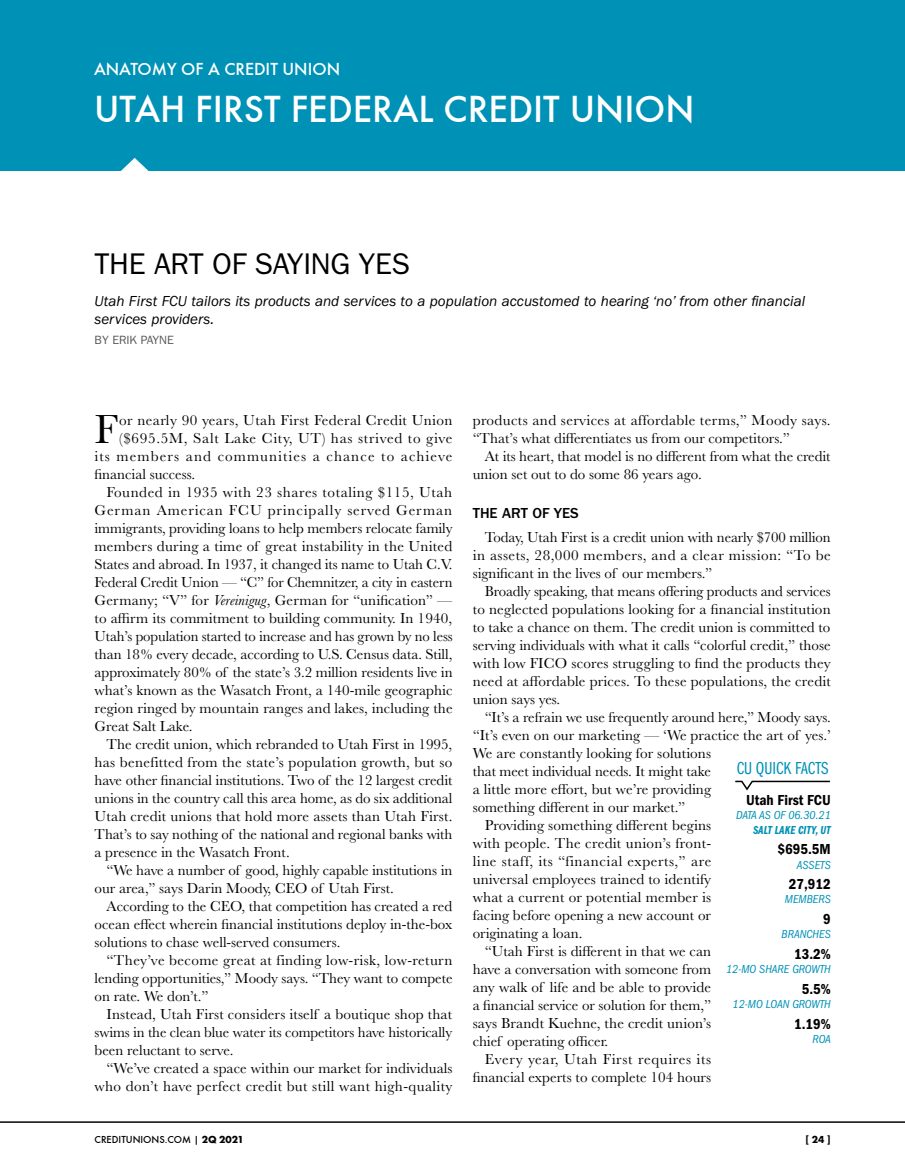
<style>
.page{position:relative;width:905px;height:1175px;background:#fff}
.page>*{position:absolute;margin:0;border:0;box-sizing:border-box;transform-origin:0 0}
.t1{font:42.15px "Baskerville MT Std";color:#000}
.t2{font:39px "Futura T Medium";color:#fff}
.t3{font:30px "ITC Franklin Gothic Std";letter-spacing:-.01em;color:#000}
.t4{font:18px "Futura T Medium";color:#fff}
.t5{font:18px "ITC Franklin Gothic Std Bk Cp";color:#0092b6}
.t6{font:15px/18px "Baskerville MT Std";color:#000}
.t7{font:15px "Baskerville MT Std";letter-spacing:.025em;color:#000}
.t8{font:15px "Baskerville MT Std";letter-spacing:.02em;color:#000}
.t9{font:italic 15px/18px "ITC Franklin Gothic Std";color:#000}
.t10{font:15px "Baskerville MT Std";letter-spacing:.04em;color:#000}
.t11{font:15px "Baskerville MT Std";letter-spacing:.035em;color:#000}
.t12{font:15px "Baskerville MT Std";letter-spacing:.045em;color:#000}
.t13{font:15px "Baskerville MT Std";letter-spacing:.07em;color:#000}
.t14{font:15px "Baskerville MT Std";letter-spacing:.06em;color:#000}
.t15{font:15px "ITC Franklin Gothic Std Dm Cd";color:#000}
.t16{font:500 15px "ITC Franklin Gothic Std";color:#000}
.t17{font:italic condensed 12px "ITC Franklin Gothic Std";color:#0092b6}
.t18{font:12px "ITC Franklin Gothic Std Dm Cp It";color:#0092b6}
.t19{font:12px "ITC Franklin Gothic Std";color:#58595b}
.t20{font:10.5px "Futura T Medium";color:#000}
.t21{font:10.5px "Futura T Bold";color:#000}
.s1{font-family:"Baskerville";font-style:italic}
.s2{font-family:"Futura T Bold"}
</style>
<div class="page">
<hr style="left:0;top:1121px;width:904px;height:1px;background:#000">
<div style="left:0;top:0;width:904px;height:170px;background:#0092b6"></div>
<svg style="left:110px;top:158px;width:50px;height:13px"></svg>
<svg style="left:735px;top:780px;width:95px;height:11px"></svg>
<p class="t4" style="left:94px;top:58px;width:247px">ANATOMY OF A CREDIT UNION</p>
<h2 class="t2" style="left:94px;top:86px;width:602px">UTAH FIRST FEDERAL CREDIT UNION</h2>
<h3 class="t3" style="left:95px;top:247px;width:317px">THE ART OF SAYING YES</h3>
<p class="t9" style="left:95px;top:292px;width:712px">Utah First FCU tailors its products and services to a population accustomed to hearing ‘no’ from other financial services providers.</p>
<p class="t19" style="left:95px;top:333px;width:81px">BY ERIK PAYNE</p>
<h1 class="t1" style="left:95px;top:405px;width:25px">F</h1>
<p class="t7" style="left:119px;top:411px;width:335px">or nearly 90 years, Utah First Federal Credit Union</p>
<p class="t12" style="left:119px;top:429px;width:335px">($695.5M, Salt Lake City, UT) has strived to give</p>
<p class="t13" style="left:95px;top:447px;width:359px">its members and communities a chance to achieve</p>
<p class="t6" style="left:95px;top:465px;width:102px">financial success.</p>
<p class="t11" style="left:107px;top:483px;width:347px">Founded in 1935 with 23 shares totaling $115, Utah</p>
<p class="t14" style="left:95px;top:501px;width:359px">German American FCU principally served German</p>
<p class="t6" style="left:95px;top:519px;width:359px">immigrants, providing loans to help members relocate family</p>
<p class="t8" style="left:95px;top:537px;width:359px">members during a time of great instability in the United</p>
<p class="t6" style="left:95px;top:555px;width:359px">States and abroad. In 1937, it changed its name to Utah C.V.</p>
<p class="t6" style="left:95px;top:573px;width:359px">Federal Credit Union — “C” for Chemnitzer, a city in eastern</p>
<p class="t6" style="left:95px;top:591px;width:359px">Germany; “V” for <span class="s1">Vereinigug</span>, German for “unification” —</p>
<p class="t6" style="left:95px;top:609px;width:359px">to affirm its commitment to building community. In 1940,</p>
<p class="t6" style="left:95px;top:627px;width:359px">Utah’s population started to increase and has grown by no less</p>
<p class="t6" style="left:95px;top:645px;width:359px">than 18% every decade, according to U.S. Census data. Still,</p>
<p class="t6" style="left:95px;top:663px;width:359px">approximately 80% of the state’s 3.2 million residents live in</p>
<p class="t6" style="left:95px;top:681px;width:359px">what’s known as the Wasatch Front, a 140-mile geographic</p>
<p class="t6" style="left:95px;top:699px;width:359px">region ringed by mountain ranges and lakes, including the</p>
<p class="t6" style="left:95px;top:717px;width:100px">Great Salt Lake.</p>
<p class="t6" style="left:107px;top:735px;width:347px">The credit union, which rebranded to Utah First in 1995,</p>
<p class="t8" style="left:95px;top:753px;width:359px">has benefitted from the state’s population growth, but so</p>
<p class="t6" style="left:95px;top:771px;width:359px">have other financial institutions. Two of the 12 largest credit</p>
<p class="t6" style="left:95px;top:789px;width:359px">unions in the country call this area home, as do six additional</p>
<p class="t6" style="left:95px;top:807px;width:359px">Utah credit unions that hold more assets than Utah First.</p>
<p class="t6" style="left:95px;top:825px;width:359px">That’s to say nothing of the national and regional banks with</p>
<p class="t6" style="left:95px;top:843px;width:197px">a presence in the Wasatch Front.</p>
<p class="t6" style="left:107px;top:861px;width:347px">“We have a number of good, highly capable institutions in</p>
<p class="t6" style="left:95px;top:879px;width:301px">our area,” says Darin Moody, CEO of Utah First.</p>
<p class="t6" style="left:107px;top:897px;width:347px">According to the CEO, that competition has created a red</p>
<p class="t6" style="left:95px;top:915px;width:359px">ocean effect wherein financial institutions deploy in-the-box</p>
<p class="t6" style="left:95px;top:933px;width:247px">solutions to chase well-served consumers.</p>
<p class="t7" style="left:107px;top:951px;width:347px">“They’ve become great at finding low-risk, low-return</p>
<p class="t6" style="left:95px;top:969px;width:359px">lending opportunities,” Moody says. “They want to compete</p>
<p class="t6" style="left:95px;top:987px;width:115px">on rate. We don’t.”</p>
<p class="t6" style="left:107px;top:1005px;width:347px">Instead, Utah First considers itself a boutique shop that</p>
<p class="t6" style="left:95px;top:1023px;width:359px">swims in the clean blue water its competitors have historically</p>
<p class="t6" style="left:95px;top:1041px;width:140px">been reluctant to serve.</p>
<p class="t6" style="left:107px;top:1059px;width:347px">“We’ve created a space within our market for individuals</p>
<p class="t7" style="left:95px;top:1077px;width:359px">who don’t have perfect credit but still want high-quality</p>
<p class="t6" style="left:473px;top:411px;width:359px">products and services at affordable terms,” Moody says. “That’s what differentiates us from our competitors.”</p>
<p class="t6" style="left:473px;top:447px;width:359px;text-indent:12px">At its heart, that model is no different from what the credit union set out to do some 86 years ago.</p>
<p class="t16" style="left:473px;top:504px;width:107px">THE ART OF YES</p>
<p class="t6" style="left:473px;top:528px;width:359px;text-align:justify;text-indent:12px">Today, Utah First is a credit union with nearly $700 million in assets, 28,000 members, and a clear mission: “To be significant in the lives of our members.”</p>
<p class="t6" style="left:473px;top:582px;width:359px;text-align:justify;text-indent:12px">Broadly speaking, that means offering products and services to neglected populations looking for a financial institution to take a chance on them. The credit union is committed to serving individuals with what it calls “colorful credit,” those with low FICO scores struggling to find the products they need at affordable prices. To these populations, the credit union says yes.</p>
<p class="t6" style="left:485px;top:708px;width:347px">“It’s a refrain we use frequently around here,” Moody says.</p>
<p class="t6" style="left:473px;top:726px;width:360px">“It’s even on our marketing — ‘We practice the art of yes.’</p>
<p class="t6" style="left:473px;top:744px;width:240px">We are constantly looking for solutions</p>
<p class="t6" style="left:473px;top:762px;width:240px">that meet individual needs. It might take</p>
<p class="t6" style="left:473px;top:780px;width:240px">a little more effort, but we’re providing</p>
<p class="t6" style="left:473px;top:798px;width:214px">something different in our market.”</p>
<p class="t6" style="left:485px;top:816px;width:228px">Providing something different begins</p>
<p class="t8" style="left:473px;top:834px;width:240px">with people. The credit union’s front-</p>
<p class="t10" style="left:473px;top:852px;width:240px">line staff, its “financial experts,” are</p>
<p class="t6" style="left:473px;top:870px;width:240px">universal employees trained to identify</p>
<p class="t6" style="left:473px;top:888px;width:240px">what a current or potential member is</p>
<p class="t6" style="left:473px;top:906px;width:240px">facing before opening a new account or</p>
<p class="t6" style="left:473px;top:924px;width:111px">originating a loan.</p>
<p class="t6" style="left:485px;top:942px;width:228px">“Utah First is different in that we can</p>
<p class="t6" style="left:473px;top:960px;width:240px">have a conversation with someone from</p>
<p class="t6" style="left:473px;top:978px;width:240px">any walk of life and be able to provide</p>
<p class="t6" style="left:473px;top:996px;width:240px">a financial service or solution for them,”</p>
<p class="t6" style="left:473px;top:1014px;width:240px">says Brandt Kuehne, the credit union’s</p>
<p class="t6" style="left:473px;top:1032px;width:137px">chief operating officer.</p>
<p class="t10" style="left:485px;top:1050px;width:228px">Every year, Utah First requires its</p>
<p class="t6" style="left:473px;top:1068px;width:240px">financial experts to complete 104 hours</p>
<p class="t5" style="left:736px;top:758px;width:93px">CU QUICK FACTS</p>
<p class="t15" style="left:746px;top:791px;width:86px">Utah First FCU</p>
<p class="t17" style="left:736px;top:808px;width:96px">DATA AS OF 06.30.21</p>
<p class="t18" style="left:753px;top:822px;width:79px">SALT LAKE CITY, UT</p>
<p class="t15" style="left:777px;top:840px;width:55px">$695.5M</p>
<p class="t17" style="left:796px;top:857px;width:36px">ASSETS</p>
<p class="t15" style="left:788px;top:875px;width:44px">27,912</p>
<p class="t17" style="left:784px;top:892px;width:47px">MEMBERS</p>
<p class="t15" style="left:823px;top:910px;width:9px">9</p>
<p class="t17" style="left:781px;top:927px;width:51px">BRANCHES</p>
<p class="t15" style="left:794px;top:945px;width:38px">13.2%</p>
<p class="t17" style="left:726px;top:962px;width:106px">12-MO SHARE GROWTH</p>
<p class="t15" style="left:801px;top:980px;width:31px">5.5%</p>
<p class="t17" style="left:732px;top:997px;width:100px">12-MO LOAN GROWTH</p>
<p class="t15" style="left:794px;top:1015px;width:38px">1.19%</p>
<p class="t17" style="left:812px;top:1032px;width:20px">ROA</p>
<p class="t20" style="left:94px;top:1133px;width:151px">CREDITUNIONS.COM | <span class="s2">2Q 2021</span></p>
<p class="t21" style="left:805px;top:1133px;width:27px">[ 24 ]</p>
</div>
